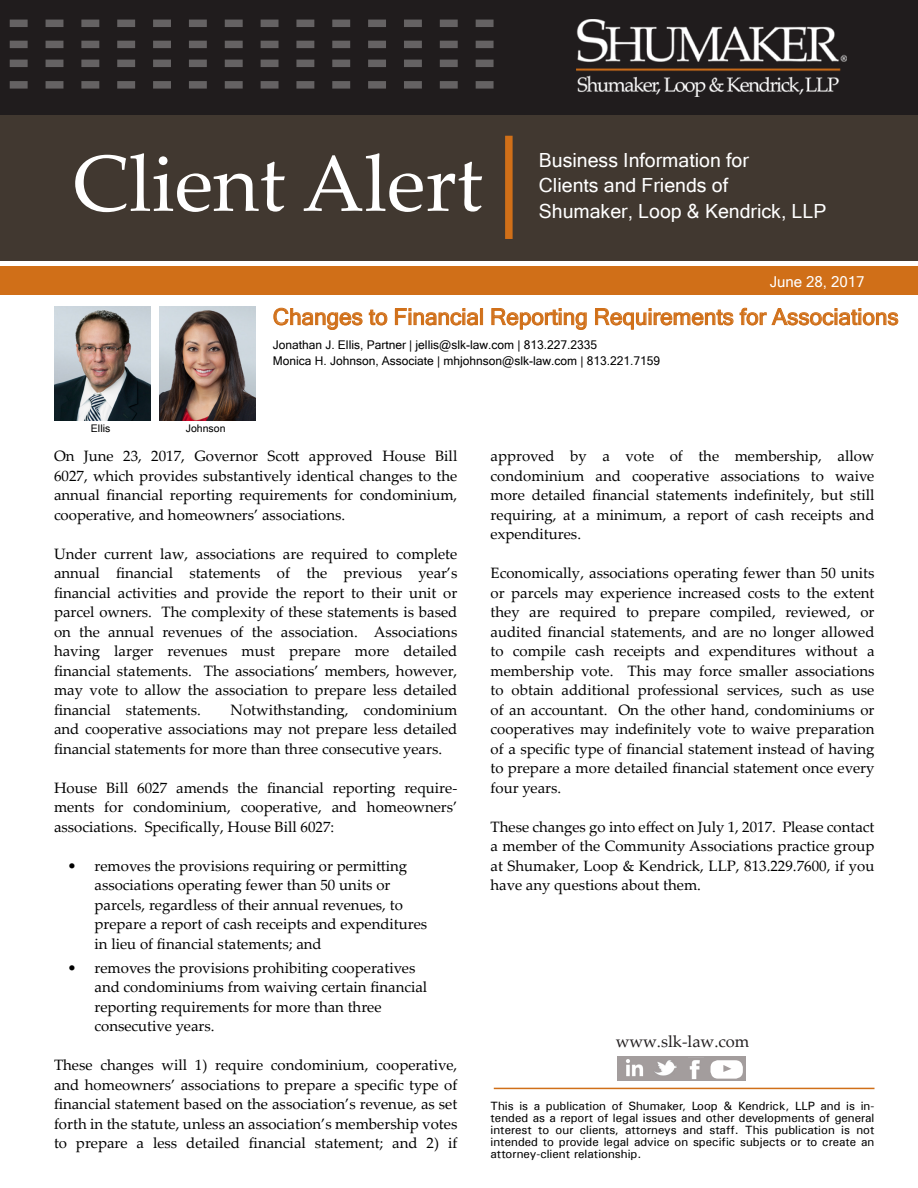
<style>
.page{position:relative;width:918px;height:1188px;background:#fff}
.page>*{position:absolute;margin:0;border:0;box-sizing:border-box;transform-origin:0 0}
.t1{font:79.5px "Palatino Linotype";color:#fff}
.t2{font:22.5px "Microsoft Sans Serif";color:#d06f18}
.t3{font:19.5px "Microsoft Sans Serif";color:#fff}
.t4{font:16.5px "Palatino Linotype";color:#231f20}
.t5{font:15px/19.5px "Palatino Linotype";color:#000;text-align:justify}
.t6{font:15px "Microsoft Sans Serif";color:#fff}
.t7{font:12px/12px "Univers";color:#000;text-align:justify}
.t8{font:12px "Microsoft Sans Serif";color:#000}
.t9{font:10.5px "Microsoft Sans Serif";color:#000}
</style>
<div class="page">
<div style="left:0;top:101px;width:918px;height:160px;background:#413830"></div>
<div style="left:505px;top:136px;width:8px;height:103px;background:#d06f18"></div>
<div style="left:0;top:0;width:918px;height:115px;background:#201c1d"></div>
<img style="left:577px;top:20px;width:270px;height:77px">
<svg style="left:10px;top:20px;width:484px;height:7px"></svg>
<svg style="left:10px;top:41px;width:484px;height:7px"></svg>
<svg style="left:10px;top:60px;width:484px;height:7px"></svg>
<svg style="left:10px;top:81px;width:484px;height:8px"></svg>
<svg style="left:273px;top:307px;width:90px;height:23px"></svg>
<svg style="left:369px;top:309px;width:19px;height:17px"></svg>
<svg style="left:395px;top:308px;width:83px;height:18px"></svg>
<div style="left:480px;top:308px;width:3px;height:17px;border:1px solid #d06f18"></div>
<svg style="left:491px;top:308px;width:96px;height:22px"></svg>
<svg style="left:595px;top:307px;width:304px;height:23px"></svg>
<div style="left:0;top:266px;width:918px;height:29px;background:#d06f18"></div>
<img style="left:54px;top:307px;width:96px;height:113px">
<img style="left:159px;top:307px;width:97px;height:113px">
<hr style="left:494px;top:1088px;width:381px;height:1px;background:#d06f18">
<div style="left:617px;top:1056px;width:129px;height:25px;background:#a39d9d"></div>
<img style="left:626px;top:1059px;width:17px;height:18px">
<img style="left:654px;top:1060px;width:23px;height:16px">
<img style="left:689px;top:1060px;width:11px;height:20px">
<div style="left:711px;top:1060px;width:32px;height:19px;background:#fff;border-radius:8px"></div>
<svg style="left:723px;top:1065px;width:8px;height:7px"></svg>
<p class="t1" style="left:72px;top:127px;width:412px">Client Alert</p>
<p class="t3" style="left:539px;top:147px;width:212px">Business Information for</p>
<p class="t3" style="left:539px;top:173px;width:191px">Clients and Friends of</p>
<p class="t3" style="left:539px;top:198px;width:289px">Shumaker, Loop &amp; Kendrick, LLP</p>
<p class="t6" style="left:770px;top:272px;width:96px">June 28, 2017</p>
<p class="t9" style="left:91px;top:421px;width:21px">Ellis</p>
<p class="t9" style="left:186px;top:421px;width:41px">Johnson</p>
<p class="t2" style="left:273px;top:302px;width:627px">Changes to Financial Reporting Requirements for Associations</p>
<p class="t8" style="left:273px;top:337px;width:326px">Jonathan J. Ellis, Partner | jellis@slk-law.com | 813.227.2335</p>
<p class="t8" style="left:273px;top:353px;width:389px">Monica H. Johnson, Associate | mhjohnson@slk-law.com | 813.221.7159</p>
<p class="t5" style="left:54px;top:446px;width:405px">On June 23, 2017, Governor Scott approved House Bill 6027, which provides substantively identical changes to the annual financial reporting requirements for condominium, cooperative, and homeowners’ associations.</p>
<p class="t5" style="left:54px;top:543px;width:405px">Under current law, associations are required to complete annual financial statements of the previous year’s financial activities and provide the report to their unit or parcel owners. The complexity of these statements is based on the annual revenues of the association. Associations having larger revenues must prepare more detailed financial statements. The associations’ members, however, may vote to allow the association to prepare less detailed financial statements.</p>
<p class="t5" style="left:54px;top:699px;width:405px;text-indent:177px">Notwithstanding, condominium and cooperative associations may not prepare less detailed financial statements for more than three consecutive years.</p>
<p class="t5" style="left:54px;top:777px;width:405px">House Bill 6027 amends the financial reporting require&shy;ments for condominium, cooperative, and homeowners’ associations. Specifically, House Bill 6027:</p>
<p class="t5" style="left:94px;top:855px;width:334px;text-align:left;text-indent:-27px">• removes the provisions requiring or permitting associations operating fewer than 50 units or parcels, regardless of their annual revenues, to prepare a report of cash receipts and expenditures in lieu of financial statements; and</p>
<p class="t5" style="left:94px;top:957px;width:334px;text-align:left;text-indent:-27px">• removes the provisions prohibiting cooperatives and condominiums from waiving certain financial reporting requirements for more than three consecutive years.</p>
<p class="t5" style="left:54px;top:1055px;width:405px">These changes will 1) require condominium, cooperative, and homeowners’ associations to prepare a specific type of financial statement based on the association’s revenue, as set forth in the statute, unless an association’s membership votes</p>
<p class="t5" style="left:54px;top:1133px;width:405px">to prepare a less detailed financial statement; and 2) if</p>
<p class="t5" style="left:491px;top:446px;width:385px">approved by a vote of the membership, allow condominium and cooperative associations to waive more detailed financial statements indefinitely, but still requiring, at a minimum, a report of cash receipts and expenditures.</p>
<p class="t5" style="left:491px;top:563px;width:385px">Economically, associations operating fewer than 50 units or parcels may experience increased costs to the extent they are required to prepare compiled, reviewed, or audited financial statements, and are no longer allowed to compile cash receipts and expenditures without a membership vote. This may force smaller associations to obtain additional professional services, such as use of an accountant. On the other hand, condominiums or cooperatives may indefinitely vote to waive preparation of a specific type of financial statement instead of having to prepare a more detailed financial statement once every four years.</p>
<p class="t5" style="left:491px;top:816px;width:385px">These changes go into effect on July 1, 2017. Please contact a member of the Community Associations practice group at Shumaker, Loop &amp; Kendrick, LLP, 813.229.7600, if you have any questions about them.</p>
<p class="t4" style="left:616px;top:1030px;width:135px">www.slk-law.com</p>
<p class="t7" style="left:491px;top:1100px;width:385px">This is a publication of Shumaker, Loop &amp; Kendrick, LLP and is in&shy;tended as a report of legal issues and other developments of general interest to our clients, attorneys and staff. This publication is not intended to provide legal advice on specific subjects or to create an attorney-client relationship.</p>
</div>
